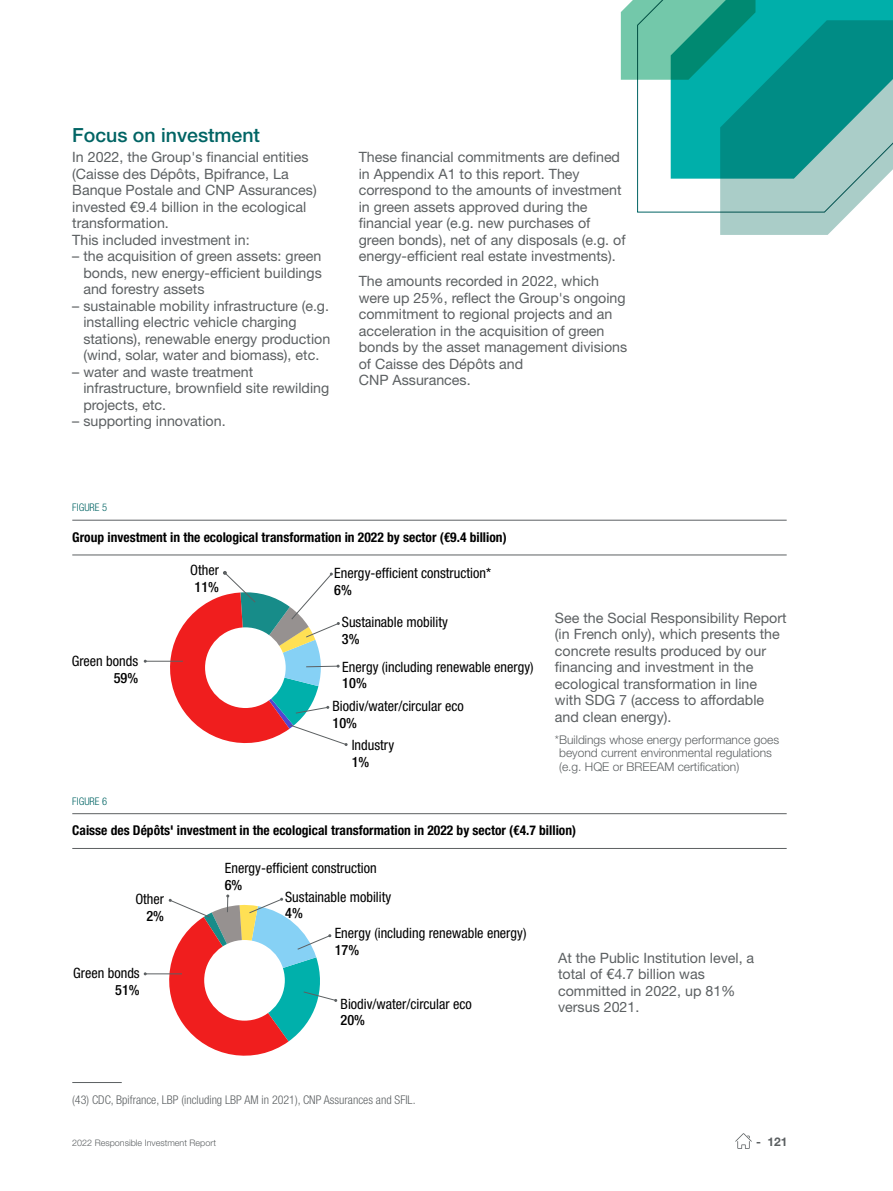
<style>
.page{position:relative;width:893px;height:1191px;background:#fff}
.page>*{position:absolute;margin:0;border:0;box-sizing:border-box;transform-origin:0 0}
.t1{font:500 19.5px "Helvetica Neue LT Pro";color:#006464}
.t2{font:14.25px/16.5px "Helvetica Neue LT Pro";color:#5c6062}
.t3{font:condensed 14.25px "Helvetica Neue LT Pro";color:#000}
.t4{font:500 condensed 14.25px "Helvetica Neue LT Pro";color:#000}
.t5{font:700 condensed 13.5px "Helvetica Neue LT Pro";color:#000}
.t6{font:300 12px/13.5px "Helvetica Neue LT Pro";color:#5c6062}
.t7{font:300 condensed 12px "Helvetica Neue LT Pro";color:#5c6062}
.t8{font:700 12px "Helvetica Neue LT Pro";color:#5c6062}
.t9{font:300 condensed 10.5px "Helvetica Neue LT Pro";color:#006464}
.t10{font:300 9px "Helvetica Neue LT Pro";color:#5c6062}
</style>
<div class="page">
<svg style="left:735px;top:1133px;width:17px;height:15px"></svg>
<hr style="left:72px;top:1082px;width:50px;height:1px;background:#5c6062">
<svg style="left:621px;top:0;width:272px;height:235px"></svg>
<hr style="left:145px;top:661px;width:38px;height:1px;background:#5c6062">
<svg style="left:163px;top:571px;width:185px;height:175px"></svg>
<hr style="left:72px;top:520px;width:715px;height:1px;background:#5c6062">
<hr style="left:72px;top:554px;width:715px;height:1px;background:#5c6062">
<hr style="left:72px;top:813px;width:715px;height:1px;background:#5c6062">
<hr style="left:72px;top:848px;width:715px;height:1px;background:#5c6062">
<hr style="left:145px;top:973px;width:37px;height:1px;background:#5c6062">
<svg style="left:162px;top:894px;width:175px;height:162px"></svg>
<h1 class="t1" style="left:72px;top:123px;width:189px">Focus on investment</h1>
<p class="t2" style="left:72px;top:149px;width:246px">In 2022, the Group's financial entities (Caisse des Dépôts, Bpifrance, La<br>Banque Postale and CNP Assurances) invested €9.4 billion in the ecological transformation.<br>This included investment in:</p>
<p class="t2" style="left:83px;top:248px;width:240px;text-align:justify;text-indent:-11px">– the acquisition of green assets: green bonds, new energy-efficient buildings and forestry assets</p>
<p class="t2" style="left:83px;top:297px;width:248px;text-indent:-11px">– sustainable mobility infrastructure (e.g. installing electric vehicle charging stations), renewable energy production (wind, solar, water and biomass), etc.</p>
<p class="t2" style="left:83px;top:363px;width:247px;text-indent:-11px">– water and waste treatment infrastructure, brownfield site rewilding projects, etc.</p>
<p class="t2" style="left:72px;top:413px;width:155px">– supporting innovation.</p>
<p class="t2" style="left:359px;top:149px;width:268px">These financial commitments are defined in Appendix A1 to this report. They correspond to the amounts of investment in green assets approved during the financial year (e.g. new purchases of green bonds), net of any disposals (e.g. of energy-efficient real estate investments).</p>
<p class="t2" style="left:359px;top:273px;width:270px">The amounts recorded in 2022, which were up 25%, reflect the Group's ongoing commitment to regional projects and an acceleration in the acquisition of green bonds by the asset management divisions of Caisse des Dépôts and<br>CNP Assurances.</p>
<p class="t9" style="left:72px;top:502px;width:36px">FIGURE 5</p>
<p class="t5" style="left:72px;top:529px;width:436px">Group investment in the ecological transformation in 2022 by sector (€9.4 billion)</p>
<p class="t3" style="left:72px;top:653px;width:68px">Green bonds</p>
<p class="t4" style="left:114px;top:669px;width:26px">59%</p>
<p class="t9" style="left:72px;top:795px;width:36px">FIGURE 6</p>
<p class="t3" style="left:190px;top:562px;width:30px">Other</p>
<p class="t4" style="left:194px;top:578px;width:26px">11%</p>
<p class="t3" style="left:334px;top:565px;width:158px">Energy-efficient construction*</p>
<p class="t4" style="left:334px;top:581px;width:19px">6%</p>
<p class="t3" style="left:342px;top:614px;width:108px">Sustainable mobility</p>
<p class="t4" style="left:342px;top:630px;width:19px">3%</p>
<p class="t3" style="left:342px;top:658px;width:193px">Energy (including renewable energy)</p>
<p class="t4" style="left:342px;top:674px;width:26px">10%</p>
<p class="t3" style="left:333px;top:697px;width:133px">Biodiv/water/circular eco</p>
<p class="t4" style="left:333px;top:714px;width:26px">10%</p>
<p class="t3" style="left:352px;top:736px;width:44px">Industry</p>
<p class="t4" style="left:352px;top:753px;width:19px">1%</p>
<p class="t2" style="left:555px;top:609px;width:233px">See the Social Responsibility Report (in French only), which presents the concrete results produced by our financing and investment in the ecological transformation in line with SDG 7 (access to affordable and clean energy).</p>
<p class="t6" style="left:559px;top:732px;width:222px;text-indent:-4px">*Buildings whose energy performance goes beyond current environmental regulations (e.g. HQE or BREEAM certification)</p>
<p class="t5" style="left:72px;top:822px;width:505px">Caisse des Dépôts' investment in the ecological transformation in 2022 by sector (€4.7 billion)</p>
<p class="t3" style="left:135px;top:890px;width:30px">Other</p>
<p class="t4" style="left:146px;top:907px;width:19px">2%</p>
<p class="t3" style="left:73px;top:965px;width:68px">Green bonds</p>
<p class="t4" style="left:115px;top:981px;width:26px">51%</p>
<p class="t3" style="left:225px;top:859px;width:153px">Energy-efficient construction</p>
<p class="t4" style="left:225px;top:876px;width:19px">6%</p>
<p class="t3" style="left:335px;top:925px;width:193px">Energy (including renewable energy)</p>
<p class="t4" style="left:335px;top:941px;width:26px">17%</p>
<p class="t3" style="left:285px;top:888px;width:108px">Sustainable mobility</p>
<p class="t4" style="left:285px;top:904px;width:19px">4%</p>
<p class="t3" style="left:341px;top:995px;width:133px">Biodiv/water/circular eco</p>
<p class="t4" style="left:341px;top:1012px;width:26px">20%</p>
<p class="t7" style="left:72px;top:1093px;width:345px">(43) CDC, Bpifrance, LBP (including LBP AM in 2021), CNP Assurances and SFIL.</p>
<p class="t2" style="left:558px;top:949px;width:198px">At the Public Institution level, a total of €4.7 billion was committed in 2022, up 81% versus 2021.</p>
<p class="t10" style="left:72px;top:1137px;width:145px">2022 Responsible Investment Report</p>
<p class="t8" style="left:756px;top:1134px;width:33px">- 121</p>
</div>
